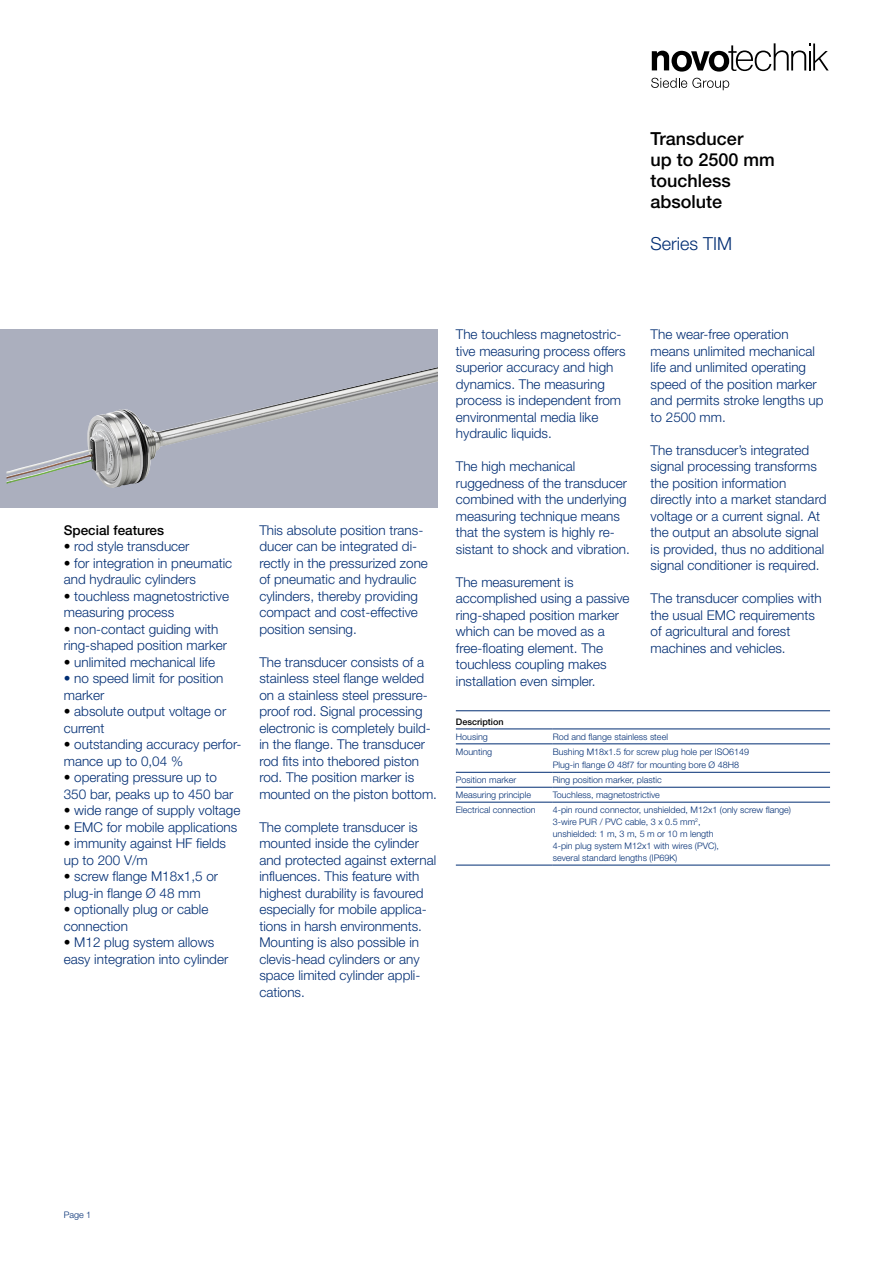
<style>
.page{position:relative;width:893px;height:1263px;background:#fff}
.page>*{position:absolute;margin:0;border:0;box-sizing:border-box;transform-origin:0 0}
.t1{font:500 18px/21px "Helvetica Neue LT Std";color:#000}
.t2{font:300 18px "Helvetica Neue LT Std";color:#002d73}
.t3{font:300 13.5px/16.5px "Helvetica Neue LT Std";color:#002d73}
.t4{font:500 13.5px "Helvetica Neue LT Std";color:#000}
.t5{font:300 9px/12px "Helvetica Neue LT Std";color:#002d73}
.t6{font:500 9px "Helvetica Neue LT Std";color:#000}
.s1{color:#000}
</style>
<div class="page">
<svg style="left:652px;top:43px;width:177px;height:29px"></svg>
<svg style="left:651px;top:78px;width:78px;height:12px"></svg>
<div style="left:0;top:330px;width:438px;height:178px;background:#abafbe"></div>
<img style="left:6px;top:367px;width:432px;height:121px">
<hr style="left:456px;top:710px;width:374px;height:1px;background:#002d73">
<hr style="left:456px;top:729px;width:97px;height:1px;background:#002d73">
<hr style="left:553px;top:729px;width:277px;height:1px;background:#002d73">
<hr style="left:456px;top:744px;width:97px;height:1px;background:#002d73">
<hr style="left:553px;top:744px;width:277px;height:1px;background:#002d73">
<hr style="left:456px;top:772px;width:97px;height:1px;background:#002d73">
<hr style="left:553px;top:772px;width:277px;height:1px;background:#002d73">
<hr style="left:456px;top:787px;width:97px;height:1px;background:#002d73">
<hr style="left:553px;top:787px;width:277px;height:1px;background:#002d73">
<hr style="left:456px;top:802px;width:97px;height:1px;background:#002d73">
<hr style="left:553px;top:802px;width:277px;height:1px;background:#002d73">
<hr style="left:456px;top:865px;width:97px;height:1px;background:#002d73">
<hr style="left:553px;top:865px;width:277px;height:1px;background:#002d73">
<h1 class="t1" style="left:651px;top:128px;width:126px">Transducer<br>up to 2500 mm touchless absolute</h1>
<h1 class="t2" style="left:651px;top:232px;width:83px">Series TIM</h1>
<p class="t4" style="left:64px;top:522px;width:102px">Special features</p>
<p class="t3" style="left:64px;top:538px;width:127px"><span class="s1">•</span> rod style transducer</p>
<p class="t3" style="left:64px;top:554px;width:170px"><span class="s1">•</span> for integration in pneumatic and hydraulic cylinders</p>
<p class="t3" style="left:64px;top:587px;width:167px"><span class="s1">•</span> touchless magnetostrictive measuring process</p>
<p class="t3" style="left:64px;top:620px;width:165px"><span class="s1">•</span> non-contact guiding with ring-shaped position marker</p>
<p class="t3" style="left:64px;top:653px;width:153px"><span class="s1">•</span> unlimited mechanical life</p>
<p class="t3" style="left:64px;top:670px;width:161px">• no speed limit for position marker</p>
<p class="t3" style="left:64px;top:703px;width:164px"><span class="s1">•</span> absolute output voltage or current</p>
<p class="t3" style="left:64px;top:736px;width:179px"><span class="s1">•</span> outstanding accuracy perfor&shy;mance up to 0,04 %</p>
<p class="t3" style="left:64px;top:769px;width:171px"><span class="s1">•</span> operating pressure up to<br>350 bar, peaks up to 450 bar</p>
<p class="t3" style="left:64px;top:802px;width:178px"><span class="s1">•</span> wide range of supply voltage</p>
<p class="t3" style="left:64px;top:818px;width:175px"><span class="s1">•</span> EMC for mobile applications</p>
<p class="t3" style="left:64px;top:835px;width:164px"><span class="s1">•</span> immunity against HF fields up to 200 V/m</p>
<p class="t3" style="left:64px;top:868px;width:156px"><span class="s1">•</span> screw flange M18x1,5 or plug-in flange Ø 48 mm</p>
<p class="t3" style="left:64px;top:901px;width:146px"><span class="s1">•</span> optionally plug or cable connection</p>
<p class="t3" style="left:64px;top:934px;width:166px"><span class="s1">•</span> M12 plug system allows easy integration into cylinder</p>
<p class="t3" style="left:259px;top:521px;width:170px">This absolute position trans&shy;ducer can be integrated di&shy;rectly in the pressurized zone of pneumatic and hydraulic cylinders, thereby providing compact and cost-effective position sensing.</p>
<p class="t3" style="left:259px;top:653px;width:179px">The transducer consists of a stainless steel flange welded on a stainless steel pressure&shy;proof rod. Signal processing electronic is completely build&shy;in the flange. The transducer rod fits into thebored piston rod. The position marker is mounted on the piston bottom.</p>
<p class="t3" style="left:259px;top:818px;width:178px">The complete transducer is mounted inside the cylinder and protected against external influences. This feature with highest durability is favoured especially for mobile applica&shy;tions in harsh environments.<br>Mounting is also possible in clevis-head cylinders or any space limited cylinder appli&shy;cations.</p>
<p class="t3" style="left:456px;top:326px;width:171px">The touchless magnetostric&shy;tive measuring process offers superior accuracy and high dynamics. The measuring process is independent from environmental media like hydraulic liquids.</p>
<p class="t3" style="left:456px;top:458px;width:176px">The high mechanical ruggedness of the transducer combined with the underlying measuring technique means that the system is highly re&shy;sistant to shock and vibration.</p>
<p class="t3" style="left:456px;top:573px;width:175px">The measurement is accomplished using a passive ring-shaped position marker which can be moved as a free-floating element. The touchless coupling makes installation even simpler.</p>
<p class="t3" style="left:651px;top:326px;width:175px">The wear-free operation means unlimited mechanical life and unlimited operating speed of the position marker and permits stroke lengths up to 2500 mm.</p>
<p class="t3" style="left:651px;top:441px;width:177px">The transducer’s integrated signal processing transforms the position information directly into a market standard voltage or a current signal. At the output an absolute signal is provided, thus no additional signal conditioner is required.</p>
<p class="t3" style="left:651px;top:590px;width:173px">The transducer complies with the usual EMC requirements of agricultural and forest machines and vehicles.</p>
<p class="t6" style="left:456px;top:716px;width:49px">Description</p>
<p class="t5" style="left:456px;top:730px;width:34px">Housing</p>
<p class="t5" style="left:553px;top:730px;width:117px">Rod and flange stainless steel</p>
<p class="t5" style="left:456px;top:745px;width:38px">Mounting</p>
<p class="t5" style="left:553px;top:744px;width:198px;line-height:13.5px">Bushing M18x1.5 for screw plug hole per ISO6149<br>Plug-in flange Ø 48f7 for mounting bore Ø 48H8</p>
<p class="t5" style="left:456px;top:773px;width:62px">Position marker</p>
<p class="t5" style="left:553px;top:773px;width:110px">Ring position marker, plastic</p>
<p class="t5" style="left:456px;top:788px;width:77px">Measuring principle</p>
<p class="t5" style="left:553px;top:788px;width:109px">Touchless, magnetostrictive</p>
<p class="t5" style="left:456px;top:803px;width:81px">Electrical connection</p>
<p class="t5" style="left:553px;top:803px;width:240px">4-pin round connector, unshielded, M12x1 (only screw flange)<br>3-wire PUR / PVC cable, 3 x 0.5 mm<sup>2</sup>,<br>unshielded: 1 m, 3 m, 5 m or 10 m length<br>4-pin plug system M12x1 with wires (PVC),<br>several standard lengths (IP69K)</p>
<p class="t5" style="left:64px;top:1209px;width:29px">Page 1</p>
</div>
